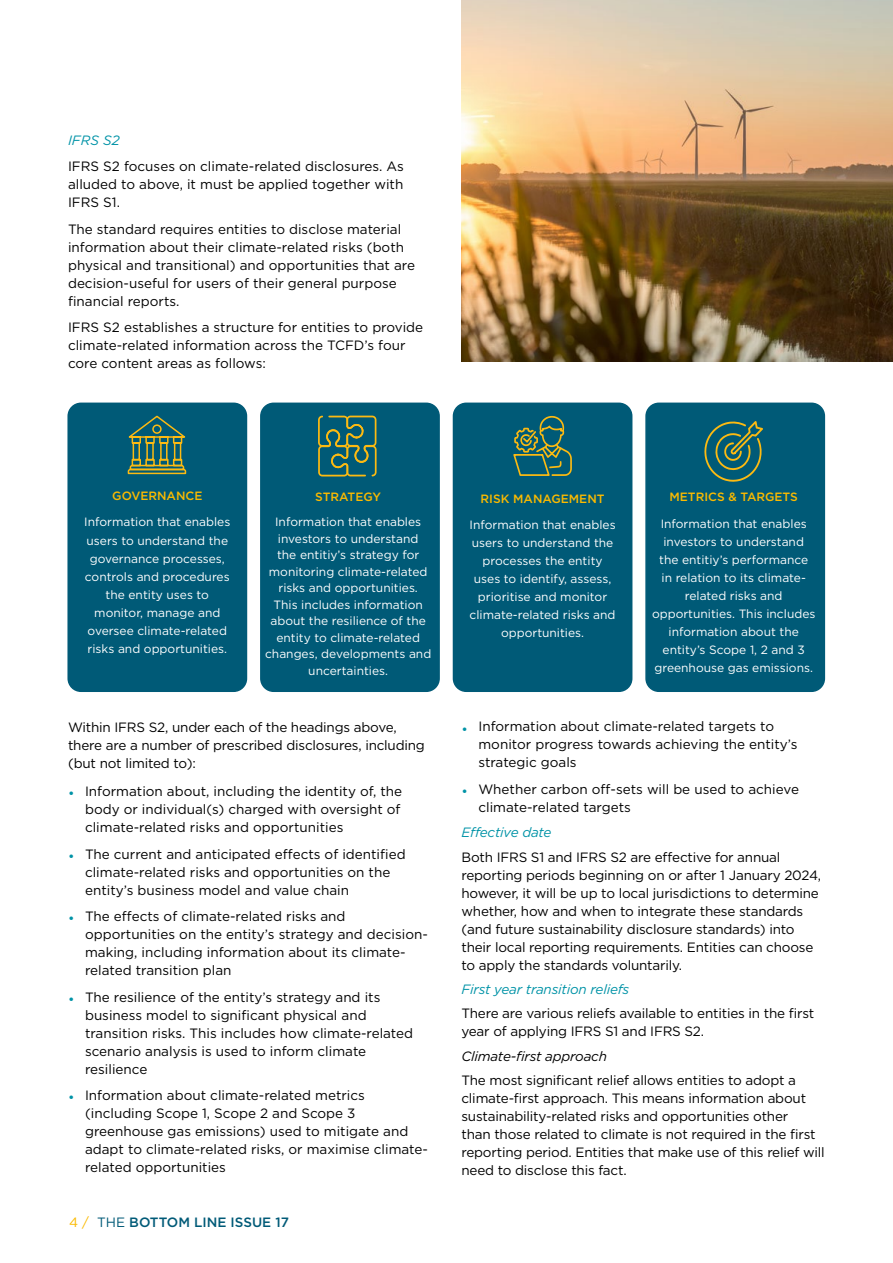
<style>
.page{position:relative;width:893px;height:1263px;background:#fff}
.page>*{position:absolute;margin:0;border:0;box-sizing:border-box;transform-origin:0 0}
.t1{font:13.5px/18px "Gotham";color:#000}
.t2{font:italic 13.5px "Gotham";letter-spacing:-.015em;color:#0093a7}
.t3{font:500 13.5px "Gotham";color:#005a77}
.t4{font:italic 13.5px "Gotham";letter-spacing:-.015em;color:#000}
.t5{font:12px/18px "Gotham";color:#fff;text-align:center}
.t6{font:500 12px "Gotham";color:#fbba00}
.s1{color:#0093a7}
.s2{font-weight:400;color:#fbba00}
.s3{font-weight:400}
</style>
<div class="page">
<img style="left:461px;top:0;width:431px;height:361px">
<div style="left:68px;top:403px;width:178px;height:288px;background:#005a77;border-radius:13px"></div>
<div style="left:67px;top:403px;width:180px;height:289px;border:2px solid #005a77;border-radius:13px"></div>
<div style="left:261px;top:403px;width:178px;height:288px;background:#005a77;border-radius:13px"></div>
<div style="left:260px;top:403px;width:180px;height:289px;border:2px solid #005a77;border-radius:13px"></div>
<div style="left:453px;top:403px;width:179px;height:288px;background:#005a77;border-radius:13px"></div>
<div style="left:453px;top:403px;width:179px;height:289px;border:2px solid #005a77;border-radius:13px"></div>
<div style="left:646px;top:403px;width:178px;height:288px;background:#005a77;border-radius:13px"></div>
<div style="left:645px;top:403px;width:180px;height:289px;border:2px solid #005a77;border-radius:13px"></div>
<svg style="left:127px;top:415px;width:60px;height:60px"></svg>
<svg style="left:318px;top:416px;width:59px;height:60px"></svg>
<svg style="left:513px;top:416px;width:59px;height:60px"></svg>
<svg style="left:704px;top:421px;width:59px;height:61px"></svg>
<p class="t2" style="left:68px;top:131px;width:53px">IFRS S2</p>
<p class="t1" style="left:68px;top:157px;width:337px;text-align:justify">IFRS S2 focuses on climate-related disclosures. As alluded to above, it must be applied together with IFRS S1.</p>
<p class="t1" style="left:68px;top:220px;width:349px">The standard requires entities to disclose material information about their climate-related risks (both physical and transitional) and opportunities that are decision-useful for users of their general purpose financial reports.</p>
<p class="t1" style="left:68px;top:318px;width:357px">IFRS S2 establishes a structure for entities to provide climate-related information across the TCFD’s four core content areas as follows:</p>
<p class="t6" style="left:112px;top:488px;width:92px">GOVERNANCE</p>
<p class="t5" style="left:84px;top:513px;width:148px">Information that enables users to understand the governance processes, controls and procedures the entity uses to monitor, manage and oversee climate-related risks and opportunities.</p>
<p class="t6" style="left:315px;top:489px;width:67px">STRATEGY</p>
<p class="t5" style="left:265px;top:514px;width:168px;line-height:16.5px">Information that enables investors to understand<br>the entitiy’s strategy for monitoring climate-related risks and opportunities.<br>This includes information about the resilience of the entity to climate-related changes, developments and uncertainties.</p>
<p class="t1" style="left:68px;top:717px;width:358px">Within IFRS S2, under each of the headings above, there are a number of prescribed disclosures, including (but not limited to):</p>
<p class="t1" style="left:85px;top:782px;width:319px;text-indent:-17px"><span class="s1">•</span> Information about, including the identity of, the body or individual(s) charged with oversight of climate-related risks and opportunities</p>
<p class="t1" style="left:85px;top:845px;width:322px;text-indent:-17px"><span class="s1">•</span> The current and anticipated effects of identified climate-related risks and opportunities on the entity’s business model and value chain</p>
<p class="t1" style="left:85px;top:907px;width:344px;text-indent:-17px"><span class="s1">•</span> The effects of climate-related risks and opportunities on the entity’s strategy and decision&shy;making, including information about its climate&shy;related transition plan</p>
<p class="t1" style="left:85px;top:988px;width:330px;text-indent:-17px"><span class="s1">•</span> The resilience of the entity’s strategy and its business model to significant physical and transition risks. This includes how climate-related scenario analysis is used to inform climate resilience</p>
<p class="t1" style="left:85px;top:1086px;width:344px;text-indent:-17px"><span class="s1">•</span> Information about climate-related metrics (including Scope 1, Scope 2 and Scope 3 greenhouse gas emissions) used to mitigate and adapt to climate-related risks, or maximise climate&shy;related opportunities</p>
<p class="t3" style="left:69px;top:1213px;width:221px"><span class="s2">4 /</span> <span class="s3">THE</span> BOTTOM LINE ISSUE 17</p>
<p class="t6" style="left:481px;top:490px;width:125px">RISK MANAGEMENT</p>
<p class="t5" style="left:470px;top:515px;width:148px">Information that enables users to understand the processes the entity uses to identify, assess, prioritise and monitor climate-related risks and opportunities.</p>
<p class="t6" style="left:669px;top:489px;width:130px">METRICS &amp; TARGETS</p>
<p class="t5" style="left:652px;top:514px;width:165px">Information that enables investors to understand<br>the entitiy’s performance<br>in relation to its climate&shy;related risks and opportunities. This includes information about the entity’s Scope 1, 2 and 3 greenhouse gas emissions.</p>
<p class="t1" style="left:478px;top:717px;width:321px;text-indent:-17px"><span class="s1">•</span> Information about climate-related targets to monitor progress towards achieving the entity’s strategic goals</p>
<p class="t1" style="left:478px;top:780px;width:322px;text-indent:-17px"><span class="s1">•</span> Whether carbon off-sets will be used to achieve climate-related targets</p>
<p class="t2" style="left:461px;top:824px;width:92px">Effective date</p>
<p class="t1" style="left:461px;top:847px;width:361px">Both IFRS S1 and IFRS S2 are effective for annual reporting periods beginning on or after 1 January 2024, however, it will be up to local jurisdictions to determine whether, how and when to integrate these standards (and future sustainability disclosure standards) into their local reporting requirements. Entities can choose to apply the standards voluntarily.</p>
<p class="t2" style="left:461px;top:980px;width:169px">First year transition reliefs</p>
<p class="t1" style="left:461px;top:1004px;width:354px">There are various reliefs available to entities in the first year of applying IFRS S1 and IFRS S2.</p>
<p class="t4" style="left:461px;top:1047px;width:147px">Climate-first approach</p>
<p class="t1" style="left:461px;top:1071px;width:365px">The most significant relief allows entities to adopt a climate-first approach. This means information about sustainability-related risks and opportunities other<br>than those related to climate is not required in the first reporting period. Entities that make use of this relief will need to disclose this fact.</p>
</div>
